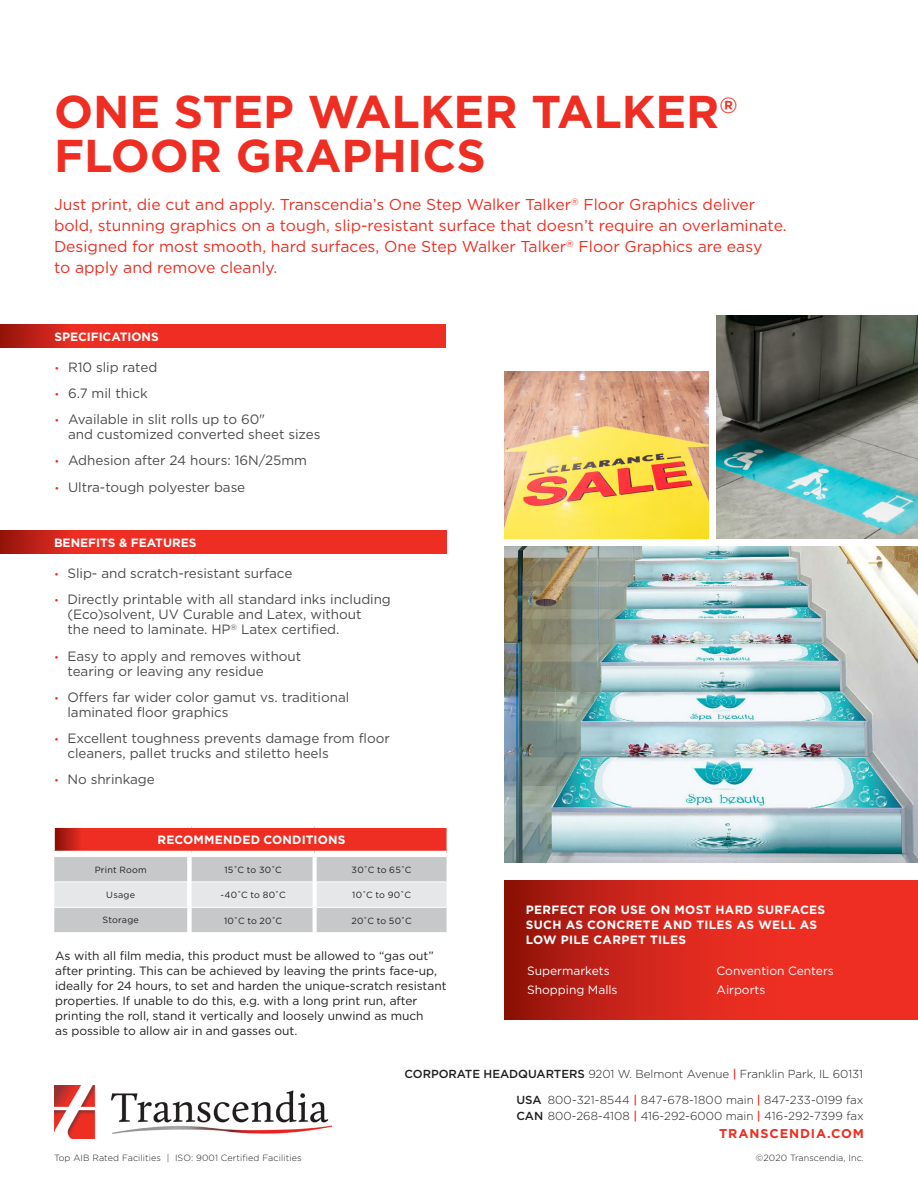
<style>
.page{position:relative;width:918px;height:1188px;background:#fff}
.page>*{position:absolute;margin:0;border:0;box-sizing:border-box;transform-origin:0 0}
.t1{font:700 45.9px/43.3px "Gotham HTF";color:#ee2e22}
.t2{font:15.75px/21px "Gotham";color:#ee2e22}
.t3{font:13.5px/15px "Gotham";letter-spacing:-.005em;color:#4b4c4d}
.t4{font:13.5px "Gotham HTF";letter-spacing:-.005em;color:#4b4c4d}
.t5{font:700 12.75px "Gotham HTF";letter-spacing:.07em;color:#ee2e22}
.t6{font:12px/15px "Gotham HTF";letter-spacing:-.005em;color:#231f20}
.t7{font:700 12px/15px "Gotham";letter-spacing:.025em;color:#fff}
.t8{font:700 12px "Gotham HTF";color:#fff}
.t9{font:12px "Gotham";color:#fff}
.t10{font:300 11.7px "Gotham HTF";color:#231f20}
.t11{font:9px "Gotham";letter-spacing:.03em;color:#231f20}
.t12{font:300 9px "Gotham HTF";letter-spacing:.01em;color:#231f20}
.s1{font-family:"Gotham HTF"}
.s2{font-family:"Gotham HTF";font-weight:300;font-size:10.5px;color:#ee2e22}
.s3{font-weight:300;font-size:10.5px;color:#ee2e22}
.s4{font-weight:500}
.s5{font-weight:500;color:#ee2e22}
</style>
<div class="page">
<svg style="left:0;top:531px;width:446px;height:22px;background:#e62b20"></svg>
<img style="left:54px;top:1085px;width:277px;height:53px">
<svg style="left:504px;top:880px;width:414px;height:140px;background:#d5261c"></svg>
<svg style="left:0;top:325px;width:446px;height:22px;background:#e62b20"></svg>
<img style="left:716px;top:315px;width:202px;height:224px">
<img style="left:504px;top:547px;width:414px;height:315px">
<svg style="left:54px;top:826px;width:393px;height:107px;background:#dcb4b3"></svg>
<img style="left:504px;top:372px;width:204px;height:167px">
<p class="t1" style="left:54px;top:89px;width:685px">ONE STEP WALKER TALKER<sup>®<br></sup>FLOOR GRAPHICS</p>
<p class="t2" style="left:54px;top:193px;width:734px">Just print, die cut and apply. Transcendia’s One Step <span class="s1">Walker Talker</span><sup>®</sup> Floor Graphics deliver bold, stunning graphics on a tough, slip-resistant surface that doesn’t require an overlaminate.<br>Designed for most smooth, hard surfaces, One Step Walker Talker<sup>®</sup> Floor Graphics are easy<br>to apply and remove cleanly.</p>
<p class="t8" style="left:55px;top:330px;width:106px">SPECIFICATIONS</p>
<p class="t3" style="left:55px;top:359px;width:104px"><span class="s2">•</span> R10 slip rated</p>
<p class="t4" style="left:55px;top:386px;width:95px"><span class="s3">•</span> 6.7 mil thick</p>
<p class="t3" style="left:68px;top:412px;width:254px;text-indent:-14px"><span class="s2">•</span> Available in slit rolls up to 60"<br>and customized converted sheet sizes</p>
<p class="t3" style="left:55px;top:453px;width:254px"><span class="s2">•</span> Adhesion after 24 hours: 16N/25mm</p>
<p class="t3" style="left:55px;top:479px;width:192px"><span class="s2">•</span> Ultra-tough polyester base</p>
<p class="t8" style="left:54px;top:536px;width:144px">BENEFITS &amp; FEATURES</p>
<p class="t3" style="left:54px;top:566px;width:240px"><span class="s2">•</span> Slip- and scratch-resistant surface</p>
<p class="t3" style="left:68px;top:592px;width:325px;text-indent:-14px"><span class="s2">•</span> Directly printable with all standard inks including (Eco)solvent, UV Curable and Latex, without<br>the need to laminate. HP<sup>®</sup> Latex certified.</p>
<p class="t3" style="left:68px;top:648px;width:235px;text-indent:-14px"><span class="s2">•</span> Easy to apply and removes without tearing or leaving any residue</p>
<p class="t3" style="left:68px;top:689px;width:283px;text-indent:-14px"><span class="s2">•</span> Offers far wider color gamut vs. traditional laminated floor graphics</p>
<p class="t3" style="left:68px;top:731px;width:324px;text-indent:-14px"><span class="s2">•</span> Excellent toughness prevents damage from floor cleaners, pallet trucks and stiletto heels</p>
<p class="t3" style="left:54px;top:772px;width:102px"><span class="s2">•</span> No shrinkage</p>
<p class="t8" style="left:158px;top:833px;width:189px">RECOMMENDED CONDITIONS</p>
<p class="t11" style="left:95px;top:864px;width:54px">Print Room</p>
<p class="t11" style="left:224px;top:864px;width:59px">15˚C to 30˚C</p>
<p class="t11" style="left:352px;top:865px;width:61px">30˚C <span class="s1">to</span> 65˚C</p>
<p class="t11" style="left:106px;top:890px;width:30px">Usage</p>
<p class="t11" style="left:220px;top:890px;width:67px">-40˚C <span class="s1">to</span> 80˚C</p>
<p class="t11" style="left:352px;top:890px;width:60px">10˚C <span class="s1">to</span> 90˚C</p>
<p class="t11" style="left:103px;top:915px;width:38px">Storage</p>
<p class="t11" style="left:224px;top:916px;width:60px">10˚C <span class="s1">to</span> 20˚C</p>
<p class="t11" style="left:351px;top:916px;width:62px">20˚C <span class="s1">to</span> 50˚C</p>
<p class="t6" style="left:55px;top:948px;width:393px">As with all film media, this product must be allowed to “gas out” after printing. This can be achieved by leaving the prints face-up, ideally for 24 hours, to set and harden the unique-scratch resistant properties. If unable to do this, e.g. with a long print run, after printing the roll, stand it vertically and loosely unwind as much<br>as possible to allow air in and gasses out.</p>
<p class="t7" style="left:526px;top:902px;width:301px">PERFECT FOR USE ON MOST HARD SURFACES</p>
<p class="t7" style="left:526px;top:917px;width:293px">SUCH AS CONCRETE AND TILES AS WELL AS<br>LOW PILE CARPET TILES</p>
<p class="t9" style="left:527px;top:964px;width:84px">Supermarkets</p>
<p class="t9" style="left:527px;top:984px;width:92px">Shopping Malls</p>
<p class="t9" style="left:717px;top:964px;width:119px">Convention Centers</p>
<p class="t9" style="left:717px;top:984px;width:50px">Airports</p>
<p class="t10" style="left:405px;top:1068px;width:460px"><span class="s4">CORPORATE HEADQUARTERS</span> 9201 W. Belmont Avenue <span class="s5">|</span> Franklin Park, IL 60131</p>
<p class="t10" style="left:516px;top:1093px;width:349px"><span class="s4">USA</span> 800-321-8544 <span class="s5">|</span> 847-678-1800 main <span class="s5">|</span> 847-233-0199 fax</p>
<p class="t10" style="left:516px;top:1110px;width:349px"><span class="s4">CAN</span> 800-268-4108 <span class="s5">|</span> 416-292-6000 main <span class="s5">|</span> 416-292-7399 fax</p>
<p class="t5" style="left:719px;top:1126px;width:146px">TRANSCENDIA.COM</p>
<p class="t12" style="left:54px;top:1152px;width:249px">Top AIB Rated Facilities | ISO: 9001 Certified Facilities</p>
<p class="t12" style="left:756px;top:1152px;width:110px">©2020 Transcendia, Inc.</p>
</div>
